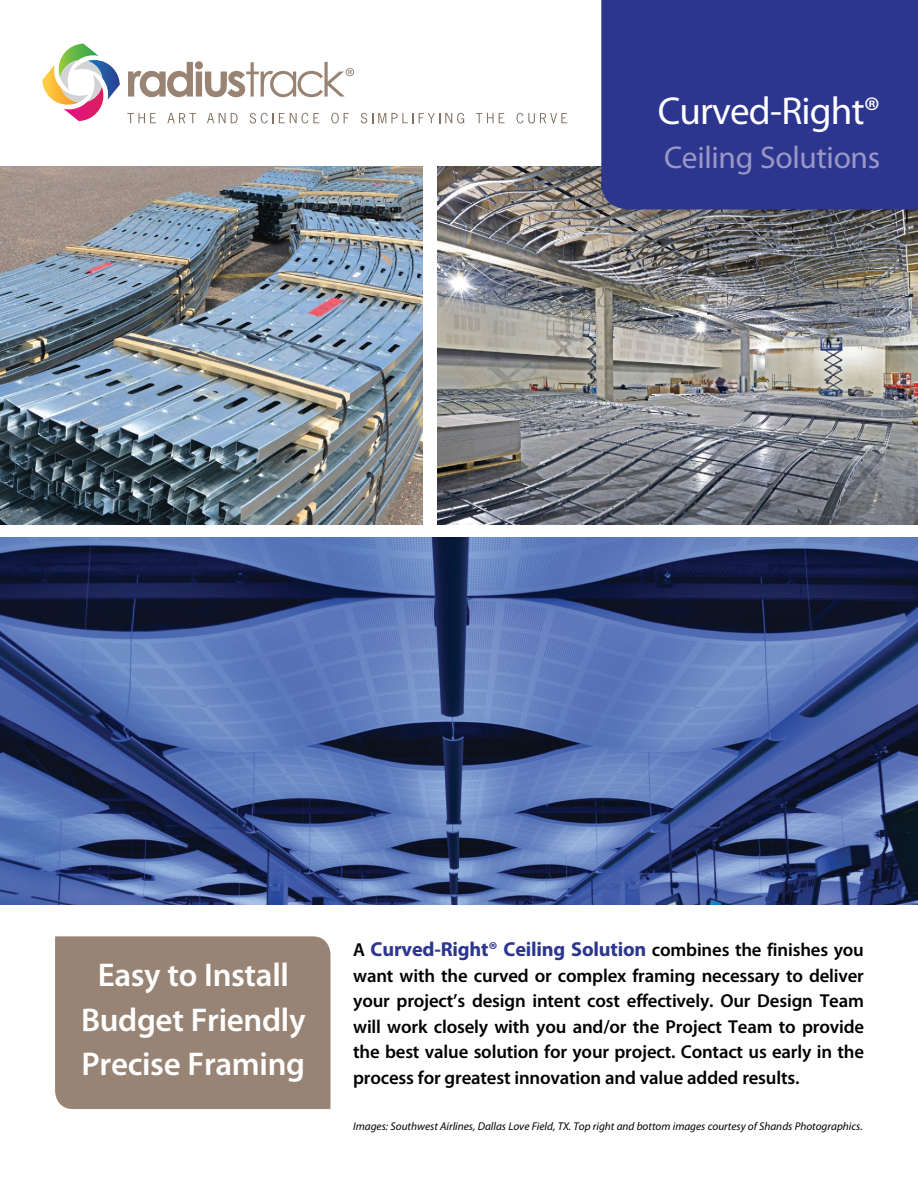
<style>
.page{position:relative;width:918px;height:1188px;background:#fff}
.page>*{position:absolute;margin:0;border:0;box-sizing:border-box;transform-origin:0 0}
.t1{font:39px "Myriad Pro";letter-spacing:-.02em;color:#fff}
.t2{font:600 33px/44.5px "Myriad Pro";letter-spacing:-.01em;color:#fff;text-align:center}
.t3{font:31.5px "Myriad Pro";letter-spacing:-.01em;color:#9b97c5}
.t4{font:700 20.25px "Myriad Pro";letter-spacing:-.01em;color:#2d368e}
.t5{font:600 18.75px/25.5px "Myriad Pro";letter-spacing:-.01em;color:#000;text-align:justify}
.t6{font:italic 11.25px "Myriad Pro";color:#000}
.s1{font-weight:600;font-size:18.75px;color:#000}
</style>
<div class="page">
<img style="left:437px;top:166px;width:481px;height:359px">
<img style="left:0;top:538px;width:918px;height:367px">
<img style="left:0;top:166px;width:422px;height:359px">
<svg style="left:42px;top:44px;width:78px;height:77px"></svg>
<svg style="left:128px;top:61px;width:226px;height:36px"></svg>
<svg style="left:127px;top:113px;width:29px;height:10px"></svg>
<svg style="left:167px;top:113px;width:29px;height:10px"></svg>
<svg style="left:207px;top:113px;width:31px;height:10px"></svg>
<svg style="left:250px;top:113px;width:69px;height:10px"></svg>
<svg style="left:331px;top:113px;width:18px;height:10px"></svg>
<svg style="left:361px;top:113px;width:103px;height:10px"></svg>
<svg style="left:476px;top:113px;width:29px;height:10px"></svg>
<svg style="left:517px;top:113px;width:50px;height:10px"></svg>
<div style="left:601px;top:0;width:317px;height:210px;background:#2d368e"></div>
<div style="left:55px;top:936px;width:275px;height:173px;background:#988475"></div>
<h1 class="t1" style="left:658px;top:87px;width:224px">Curved-Right®</h1>
<h3 class="t3" style="left:664px;top:138px;width:218px">Ceiling Solutions</h3>
<h2 class="t2" style="left:81px;top:952px;width:226px">Easy to Install<br>Budget Friendly<br>Precise Framing</h2>
<p class="t4" style="left:353px;top:936px;width:512px"><span class="s1">A</span> Curved-Right® Ceiling Solution <span class="s1">combines the finishes you</span></p>
<p class="t5" style="left:353px;top:962px;width:512px">want with the curved or complex framing necessary to deliver your project’s design intent cost effectively. Our Design Team will work closely with you and/or the Project Team to provide the best value solution for your project. Contact us early in the process for greatest innovation and value added results.</p>
<p class="t6" style="left:353px;top:1120px;width:511px">Images: Southwest Airlines, Dallas Love Field, TX. Top right and bottom images courtesy of Shands Photographics.</p>
</div>
